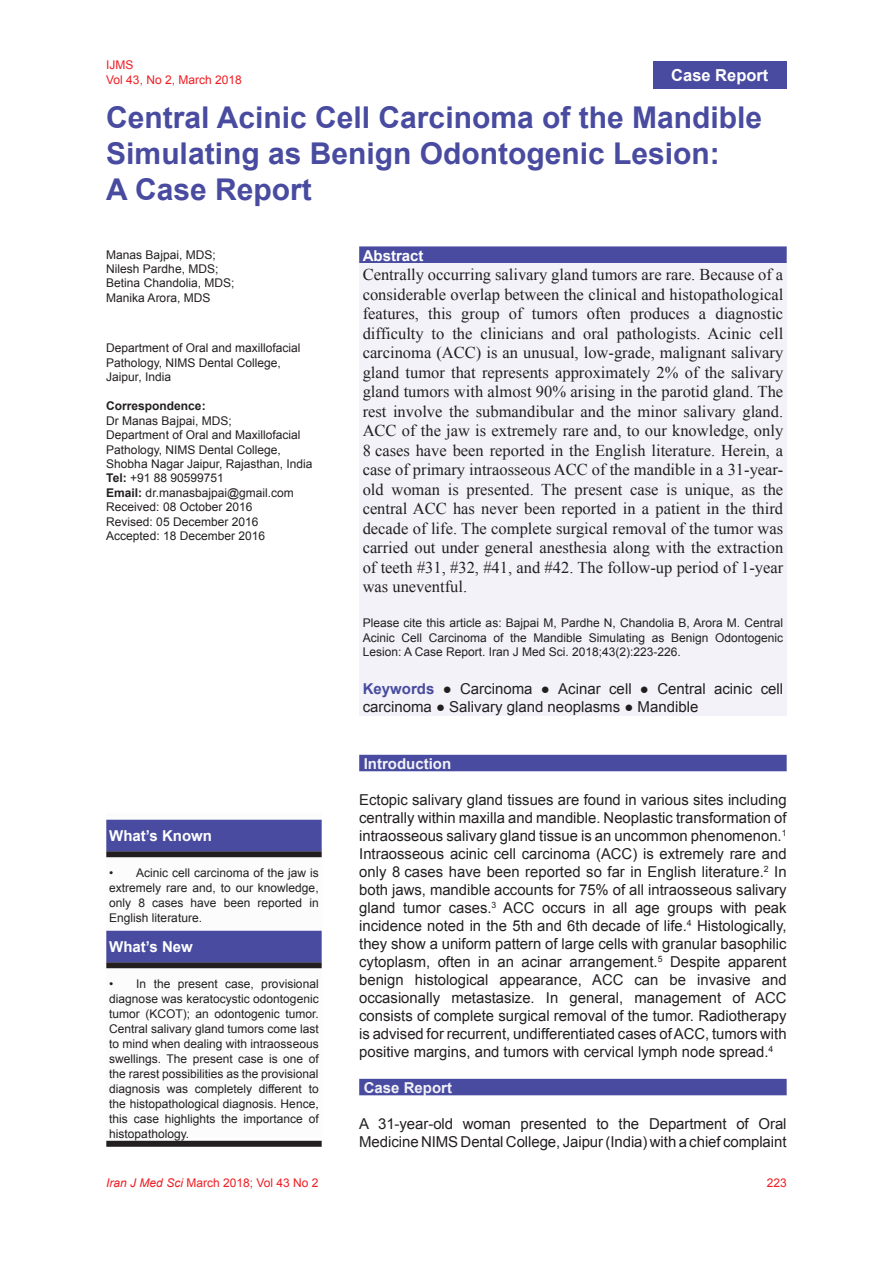
<style>
.page{position:relative;width:893px;height:1263px;background:#fff}
.page>*{position:absolute;margin:0;border:0;box-sizing:border-box;transform-origin:0 0}
.t1{font:700 30px/36px "Arial";color:#484b9f}
.t2{font:16.5px/19.5px "Times New Roman";color:#231f20;text-align:justify}
.t3{font:700 16.5px "Arial";color:#fff}
.t4{font:15px/18px "Arial";color:#231f20}
.t5{font:700 15px "Arial";color:#fff}
.t6{font:700 15px "Arial";color:#f2f2f8}
.t7{font:12px/14.4px "Arial";color:#231f20}
.t8{font:12px/14.4px "Arial";color:#ee1d23}
.t9{font:700 12px "Arial";color:#231f20}
.s1{font-weight:700}
.s2{font-weight:700;color:#484b9f}
.s3{font-style:italic}
</style>
<div class="page">
<div style="left:359px;top:246px;width:428px;height:470px;background:#f2f2f8"></div>
<div style="left:359px;top:246px;width:428px;height:17px;background:#484b9f"></div>
<div style="left:359px;top:755px;width:428px;height:16px;background:#484b9f"></div>
<div style="left:359px;top:1079px;width:428px;height:16px;background:#484b9f"></div>
<div style="left:653px;top:61px;width:134px;height:28px;background:#484b9f"></div>
<div style="left:106px;top:851px;width:216px;height:6px;background:#231f20"></div>
<div style="left:106px;top:820px;width:216px;height:31px;background:#484b9f"></div>
<div style="left:106px;top:962px;width:216px;height:6px;background:#231f20"></div>
<div style="left:106px;top:931px;width:216px;height:31px;background:#484b9f"></div>
<div style="left:106px;top:1141px;width:216px;height:6px;background:#231f20"></div>
<p class="t8" style="left:106px;top:58px;width:137px">IJMS<br>Vol 43, No 2, March 2018</p>
<h1 class="t1" style="left:106px;top:100px;width:657px">Central Acinic Cell Carcinoma of the Mandible<br>Simulating as Benign Odontogenic Lesion:<br>A Case Report</h1>
<p class="t3" style="left:671px;top:64px;width:99px">Case Report</p>
<p class="t7" style="left:106px;top:247px;width:130px">Manas Bajpai, MDS;<br>Nilesh Pardhe, MDS;<br>Betina Chandolia, MDS;<br>Manika Arora, MDS</p>
<p class="t7" style="left:106px;top:341px;width:196px">Department of Oral and maxillofacial<br>Pathology, NIMS Dental College,<br>Jaipur, India</p>
<p class="t9" style="left:106px;top:398px;width:101px">Correspondence:</p>
<p class="t7" style="left:106px;top:413px;width:208px">Dr Manas Bajpai, MDS;<br>Department of Oral and Maxillofacial<br>Pathology, NIMS Dental College,<br>Shobha Nagar Jaipur, Rajasthan, India<br><span class="s1">Tel:</span> +91 88 90599751<br><span class="s1">Email:</span> dr.manasbajpai@gmail.com<br>Received: 08 October 2016<br>Revised: 05 December 2016<br>Accepted: 18 December 2016</p>
<p class="t5" style="left:109px;top:825px;width:104px">What’s Known</p>
<p class="t7" style="left:109px;top:865px;width:211px;line-height:15px;text-align:justify">• Acinic cell carcinoma of the jaw is extremely rare and, to our knowledge, only 8 cases have been reported in English literature.</p>
<p class="t5" style="left:109px;top:936px;width:85px">What’s New</p>
<p class="t7" style="left:109px;top:976px;width:211px;line-height:15px;text-align:justify">• In the present case, provisional diagnose was keratocystic odontogenic tumor (KCOT); an odontogenic tumor.<br>Central salivary gland tumors come last to mind when dealing with intraosseous swellings. The present case is one of the rarest possibilities as the provisional diagnosis was completely different to the histopathological diagnosis. Hence, this case highlights the importance of histopathology.</p>
<p class="t5" style="left:363px;top:245px;width:62px">Abstract</p>
<p class="t2" style="left:363px;top:264px;width:422px">Centrally occurring salivary gland tumors are rare. Because of a considerable overlap between the clinical and histopathological features, this group of tumors often produces a diagnostic difficulty to the clinicians and oral pathologists. Acinic cell carcinoma (ACC) is an unusual, low-grade, malignant salivary gland tumor that represents approximately 2% of the salivary gland tumors with almost 90% arising in the parotid gland. The rest involve the submandibular and the minor salivary gland.<br>ACC of the jaw is extremely rare and, to our knowledge, only 8 cases have been reported in the English literature. Herein, a case of primary intraosseous ACC of the mandible in a 31-year&shy;old woman is presented. The present case is unique, as the central ACC has never been reported in a patient in the third decade of life. The complete surgical removal of the tumor was carried out under general anesthesia along with the extraction of teeth #31, #32, #41, and #42. The follow-up period of 1-year was uneventful.</p>
<p class="t7" style="left:363px;top:616px;width:422px;text-align:justify">Please cite this article as: Bajpai M, Pardhe N, Chandolia B, Arora M. Central Acinic Cell Carcinoma of the Mandible Simulating as Benign Odontogenic Lesion: A Case Report. Iran J Med Sci. 2018;43(2):223-226.</p>
<p class="t4" style="left:363px;top:680px;width:422px"><span class="s2">Keywords</span> <span class="s1">●</span> Carcinoma <span class="s1">●</span> Acinar cell <span class="s1">●</span> Central acinic cell carcinoma <span class="s1">●</span> Salivary gland neoplasms <span class="s1">●</span> Mandible</p>
<p class="t6" style="left:364px;top:753px;width:89px">Introduction</p>
<p class="t4" style="left:359px;top:790px;width:429px;text-align:justify">Ectopic salivary gland tissues are found in various sites including centrally within maxilla and mandible. Neoplastic transformation of intraosseous salivary gland tissue is an uncommon phenomenon.<sup>1<br></sup>Intraosseous acinic cell carcinoma (ACC) is extremely rare and only 8 cases have been reported so far in English literature.<sup>2</sup> In both jaws, mandible accounts for 75% of all intraosseous salivary gland tumor cases.<sup>3</sup> ACC occurs in all age groups with peak incidence noted in the 5th and 6th decade of life.<sup>4</sup> Histologically, they show a uniform pattern of large cells with granular basophilic cytoplasm, often in an acinar arrangement.<sup>5</sup> Despite apparent benign histological appearance, ACC can be invasive and occasionally metastasize. In general, management of ACC consists of complete surgical removal of the tumor. Radiotherapy is advised for recurrent, undifferentiated cases of ACC, tumors with positive margins, and tumors with cervical lymph node spread.<sup>4</sup></p>
<p class="t6" style="left:364px;top:1077px;width:90px">Case Report</p>
<p class="t4" style="left:359px;top:1114px;width:429px">A 31-year-old woman presented to the Department of Oral<br>Medicine NIMS Dental College, Jaipur (India) with a chief complaint</p>
<p class="t8" style="left:106px;top:1175px;width:214px"><span class="s3">Iran J Med Sci</span> March 2018; Vol 43 No 2</p>
<p class="t8" style="left:767px;top:1175px;width:22px">223</p>
</div>
